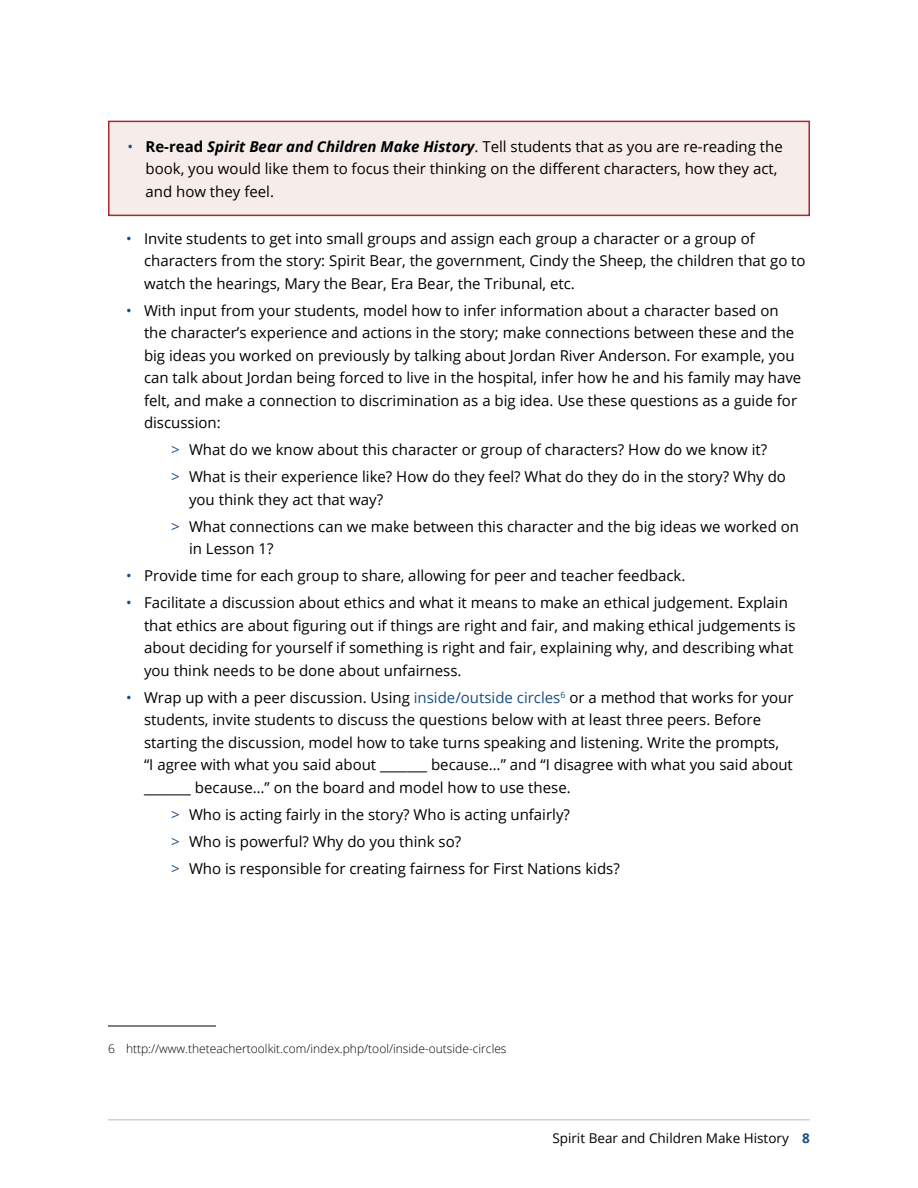
<style>
.page{position:relative;width:918px;height:1188px;background:#fff}
.page>*{position:absolute;margin:0;border:0;box-sizing:border-box;transform-origin:0 0}
.t1{font:15px/22.5px "Open Sans";color:#000}
.t2{font:13.5px "Open Sans";color:#000}
.t3{font:300 12px "Open Sans";color:#000}
.s1{color:#184e83}
.s2{font-weight:700}
.s3{font-weight:700;font-style:italic}
.s4{font-weight:700;color:#184e83}
</style>
<div class="page">
<div style="left:109px;top:121px;width:700px;height:94px;background:#f6edea"></div>
<div style="left:108px;top:121px;width:702px;height:95px;border:2px solid #a82731"></div>
<hr style="left:108px;top:1026px;width:108px;height:1px;background:#000">
<hr style="left:108px;top:1119px;width:702px;height:1px;background:#bcbec0">
<p class="t1" style="left:146px;top:135px;width:639px;text-indent:-18px"><span class="s1">•</span> <span class="s2">Re-read</span> <span class="s3">Spirit Bear and Children Make History</span>. Tell students that as you are re-reading the book, you would like them to focus their thinking on the different characters, how they act, and how they feel.</p>
<p class="t1" style="left:144px;top:227px;width:663px;text-indent:-18px"><span class="s1">•</span> Invite students to get into small groups and assign each group a character or a group of characters from the story: Spirit Bear, the government, Cindy the Sheep, the children that go to watch the hearings, Mary the Bear, Era Bear, the Tribunal, etc.</p>
<p class="t1" style="left:144px;top:299px;width:659px;text-indent:-18px"><span class="s1">•</span> With input from your students, model how to infer information about a character based on the character’s experience and actions in the story; make connections between these and the big ideas you worked on previously by talking about Jordan River Anderson. For example, you can talk about Jordan being forced to live in the hospital, infer how he and his family may have felt, and make a connection to discrimination as a big idea. Use these questions as a guide for discussion:</p>
<p class="t1" style="left:171px;top:436px;width:616px;line-height:27px"><span class="s1">&gt;</span> What do we know about this character or group of characters? How do we know it?<br><span class="s1">&gt;</span> What is their experience like? How do they feel? What do they do in the story? Why do</p>
<p class="t1" style="left:171px;top:486px;width:630px;line-height:27px;text-indent:18px">you think they act that way?<br><span class="s1">&gt;</span> What connections can we make between this character and the big ideas we worked on</p>
<p class="t1" style="left:189px;top:537px;width:86px">in Lesson 1?</p>
<p class="t1" style="left:126px;top:564px;width:561px"><span class="s1">•</span> Provide time for each group to share, allowing for peer and teacher feedback.</p>
<p class="t1" style="left:144px;top:591px;width:653px;text-indent:-18px"><span class="s1">•</span> Facilitate a discussion about ethics and what it means to make an ethical judgement. Explain that ethics are about figuring out if things are right and fair, and making ethical judgements is about deciding for yourself if something is right and fair, explaining why, and describing what you think needs to be done about unfairness.</p>
<p class="t1" style="left:144px;top:686px;width:651px;text-indent:-18px"><span class="s1">•</span> Wrap up with a peer discussion. Using <span class="s1">inside/outside circles</span><sup>6</sup> or a method that works for your students, invite students to discuss the questions below with at least three peers. Before starting the discussion, model how to take turns speaking and listening. Write the prompts,<br>“I agree with what you said about _______ because…” and “I disagree with what you said about _______ because…” on the board and model how to use these.</p>
<p class="t1" style="left:171px;top:801px;width:450px;line-height:27px"><span class="s1">&gt;</span> Who is acting fairly in the story? Who is acting unfairly?<br><span class="s1">&gt;</span> Who is powerful? Why do you think so?<br><span class="s1">&gt;</span> Who is responsible for creating fairness for First Nations kids?</p>
<p class="t3" style="left:108px;top:1040px;width:400px">6 http://www.theteachertoolkit.com/index.php/tool/inside-outside-circles</p>
<p class="t2" style="left:552px;top:1129px;width:259px">Spirit Bear and Children Make History <span class="s4">8</span></p>
</div>
